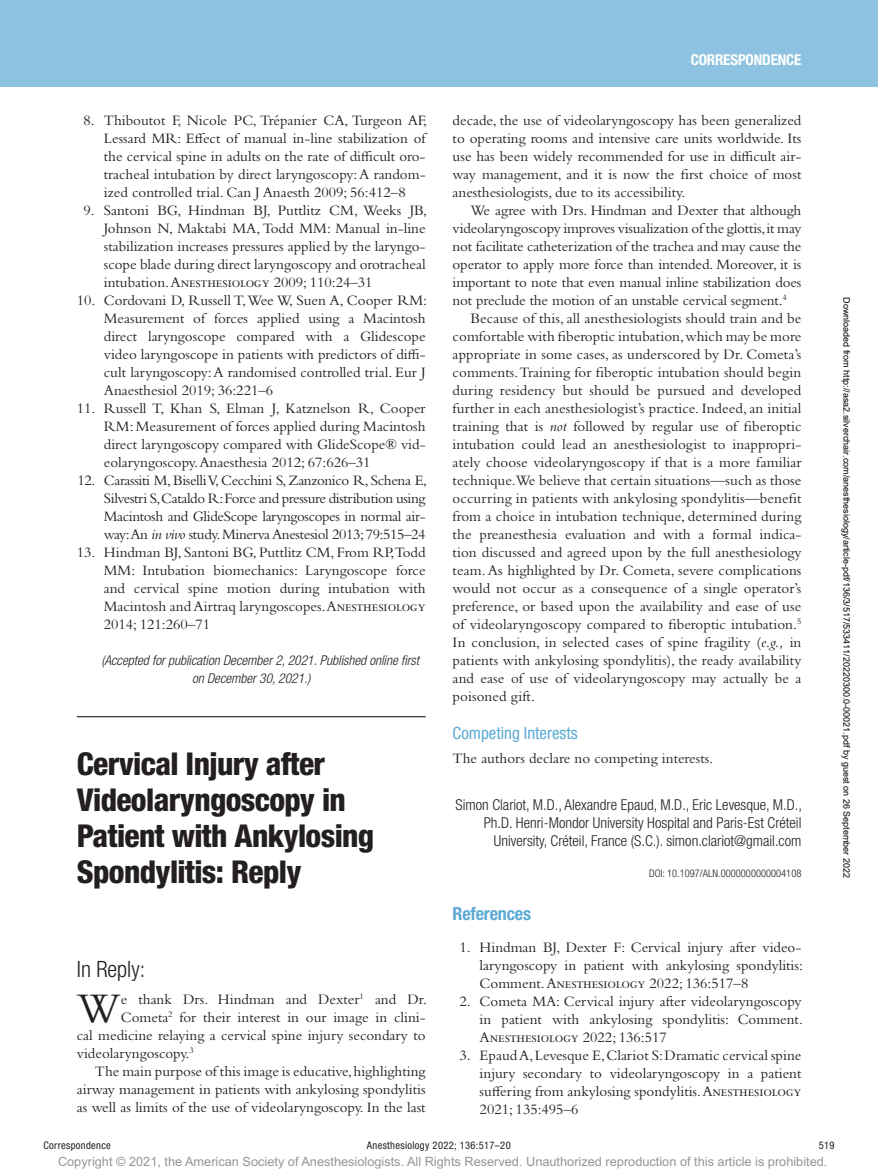
<style>
.page{position:relative;width:878px;height:1175px;background:#fff}
.page>*{position:absolute;margin:0;border:0;box-sizing:border-box;transform-origin:0 0}
.t1{font:43.95px "Bembo Std";color:#231f20}
.t2{font:800 condensed 31.5px/36px "Helvetica Neue LT Std";letter-spacing:-.02em;color:#231f20}
.t3{font:300 condensed 22.5px "Helvetica Neue LT Std";color:#231f20}
.t4{font:700 condensed 18px "Helvetica Neue LT Std";color:#5caad4}
.t5{font:condensed 16.8px "Helvetica Neue LT Std";color:#5caad4}
.t6{font:15px/18px "Bembo Std";color:#231f20;text-align:justify}
.t7{font:300 condensed 15px/18px "Helvetica Neue LT Std";color:#231f20;text-align:right}
.t8{font:700 condensed 15px "Helvetica Neue LT Std";letter-spacing:-.01em;color:#fff}
.t9{font:italic 300 condensed 13.5px/18px "Helvetica Neue LT Std";color:#231f20}
.t10{font:12.75px "Arial MT Std";color:#939598}
.t11{font:condensed 10.5px "Helvetica Neue LT Std";letter-spacing:.03em;color:#231f20}
.t12{font:300 condensed 10.5px "Helvetica Neue LT Std";color:#231f20}
.t13{font:9px "Arial";color:#000}
.s1{font-style:italic}
</style>
<div class="page">
<div style="left:0;top:0;width:878px;height:86px;background:#8dc3e0"></div>
<hr style="left:77px;top:716px;width:348px;height:1px;background:#231f20">
<p class="t6" style="left:104px;top:111px;width:325px;text-indent:-20px">8. Thiboutot F, Nicole PC, Trépanier CA, Turgeon AF, Lessard MR: Effect of manual in-line stabilization of the cervical spine in adults on the rate of difficult oro&shy;tracheal intubation by direct laryngoscopy: A random&shy;ized controlled trial. Can J Anaesth 2009; 56:412–8</p>
<p class="t6" style="left:104px;top:201px;width:325px;text-indent:-20px">9. Santoni BG, Hindman BJ, Puttlitz CM, Weeks JB, Johnson N, Maktabi MA, Todd MM: Manual in-line stabilization increases pressures applied by the laryngo&shy;scope blade during direct laryngoscopy and orotracheal intubation. Anesthesiology 2009; 110:24–31</p>
<p class="t6" style="left:104px;top:291px;width:325px;text-indent:-27px">10. Cordovani D, Russell T, Wee W, Suen A, Cooper RM:<br>Measurement of forces applied using a Macintosh direct laryngoscope compared with a Glidescope video laryngoscope in patients with predictors of diffi&shy;cult laryngoscopy: A randomised controlled trial. Eur J Anaesthesiol 2019; 36:221–6</p>
<p class="t6" style="left:104px;top:399px;width:323px;text-indent:-27px">11. Russell T, Khan S, Elman J, Katznelson R, Cooper RM: Measurement of forces applied during Macintosh direct laryngoscopy compared with GlideScope® vid&shy;eolaryngoscopy. Anaesthesia 2012; 67:626–31</p>
<p class="t6" style="left:104px;top:471px;width:325px;text-indent:-26px">12. Carassiti M, Biselli V, Cecchini S, Zanzonico R, Schena E, Silvestri S, Cataldo R: Force and pressure distribution using Macintosh and GlideScope laryngoscopes in normal air&shy;way:An <span class="s1">in vivo</span> study. Minerva Anestesiol 2013; 79:515–24</p>
<p class="t6" style="left:104px;top:543px;width:323px;text-indent:-27px">13. Hindman BJ, Santoni BG, Puttlitz CM, From RP,Todd MM: Intubation biomechanics: Laryngoscope force and cervical spine motion during intubation with Macintosh and Airtraq laryngoscopes. Anesthesiology 2014; 121:260–71</p>
<p class="t9" style="left:192px;top:651px;width:228px;text-indent:-91px">(Accepted for publication December 2, 2021. Published online first on December 30, 2021.)</p>
<h2 class="t2" style="left:77px;top:745px;width:299px">Cervical Injury after<br>Videolaryngoscopy in<br>Patient with Ankylosing<br>Spondylitis: Reply</h2>
<h3 class="t3" style="left:77px;top:956px;width:70px">In Reply:</h3>
<h1 class="t1" style="left:77px;top:982px;width:45px">W</h1>
<p class="t6" style="left:121px;top:989px;width:308px">e thank Drs. Hindman and Dexter<sup>1</sup> and Dr.</p>
<p class="t6" style="left:121px;top:1007px;width:306px">Cometa<sup>2</sup> for their interest in our image in clini-</p>
<p class="t6" style="left:77px;top:1025px;width:350px">cal medicine relaying a cervical spine injury secondary to</p>
<p class="t6" style="left:77px;top:1043px;width:118px">videolaryngoscopy.<sup>3</sup></p>
<p class="t6" style="left:95px;top:1061px;width:332px">The main purpose of this image is educative, highlighting</p>
<p class="t6" style="left:77px;top:1079px;width:350px">airway management in patients with ankylosing spondylitis</p>
<p class="t6" style="left:77px;top:1097px;width:350px">as well as limits of the use of videolaryngoscopy. In the last</p>
<p class="t8" style="left:690px;top:51px;width:112px">CORRESPONDENCE</p>
<p class="t6" style="left:452px;top:111px;width:350px">decade, the use of videolaryngoscopy has been generalized to operating rooms and intensive care units worldwide. Its use has been widely recommended for use in difficult air&shy;way management, and it is now the first choice of most anesthesiologists, due to its accessibility.</p>
<p class="t6" style="left:470px;top:201px;width:332px">We agree with Drs. Hindman and Dexter that although</p>
<p class="t6" style="left:452px;top:219px;width:350px">videolaryngoscopy improves visualization of the glottis, it may</p>
<p class="t6" style="left:452px;top:237px;width:350px">not facilitate catheterization of the trachea and may cause the</p>
<p class="t6" style="left:452px;top:255px;width:350px">operator to apply more force than intended. Moreover, it is</p>
<p class="t6" style="left:452px;top:273px;width:350px">important to note that even manual inline stabilization does</p>
<p class="t6" style="left:452px;top:291px;width:335px">not preclude the motion of an unstable cervical segment.<sup>4</sup></p>
<p class="t6" style="left:470px;top:309px;width:332px">Because of this, all anesthesiologists should train and be</p>
<p class="t6" style="left:452px;top:327px;width:350px">comfortable with fiberoptic intubation, which may be more</p>
<p class="t6" style="left:452px;top:345px;width:350px">appropriate in some cases, as underscored by Dr. Cometa’s</p>
<p class="t6" style="left:452px;top:363px;width:350px">comments. Training for fiberoptic intubation should begin</p>
<p class="t6" style="left:452px;top:381px;width:350px">during residency but should be pursued and developed</p>
<p class="t6" style="left:452px;top:399px;width:350px">further in each anesthesiologist’s practice. Indeed, an initial</p>
<p class="t6" style="left:452px;top:417px;width:350px">training that is <span class="s1">not</span> followed by regular use of fiberoptic</p>
<p class="t6" style="left:452px;top:435px;width:350px">intubation could lead an anesthesiologist to inappropri-</p>
<p class="t6" style="left:452px;top:453px;width:350px">ately choose videolaryngoscopy if that is a more familiar</p>
<p class="t6" style="left:452px;top:471px;width:350px">technique.We believe that certain situations—such as those</p>
<p class="t6" style="left:452px;top:489px;width:350px">occurring in patients with ankylosing spondylitis—benefit</p>
<p class="t6" style="left:452px;top:507px;width:350px">from a choice in intubation technique, determined during</p>
<p class="t6" style="left:452px;top:525px;width:350px">the preanesthesia evaluation and with a formal indica-</p>
<p class="t6" style="left:452px;top:543px;width:350px">tion discussed and agreed upon by the full anesthesiology</p>
<p class="t6" style="left:452px;top:561px;width:350px">team. As highlighted by Dr. Cometa, severe complications</p>
<p class="t6" style="left:452px;top:579px;width:350px">would not occur as a consequence of a single operator’s</p>
<p class="t6" style="left:452px;top:597px;width:350px">preference, or based upon the availability and ease of use</p>
<p class="t6" style="left:452px;top:615px;width:350px">of videolaryngoscopy compared to fiberoptic intubation.<sup>5</sup></p>
<p class="t6" style="left:452px;top:633px;width:350px">In conclusion, in selected cases of spine fragility (<span class="s1">e.g.,</span> in</p>
<p class="t6" style="left:452px;top:651px;width:350px">patients with ankylosing spondylitis), the ready availability</p>
<p class="t6" style="left:452px;top:669px;width:350px">and ease of use of videolaryngoscopy may actually be a</p>
<p class="t6" style="left:452px;top:687px;width:84px">poisoned gift.</p>
<p class="t5" style="left:452px;top:723px;width:126px">Competing Interests</p>
<p class="t6" style="left:452px;top:749px;width:262px">The authors declare no competing interests.</p>
<p class="t7" style="left:455px;top:795px;width:348px">Simon Clariot, M.D., Alexandre Epaud, M.D., Eric Levesque, M.D.,<br>Ph.D. Henri-Mondor University Hospital and Paris-Est Créteil<br>University, Créteil, France (S.C.). simon.clariot@gmail.com</p>
<p class="t12" style="left:649px;top:867px;width:154px">DOI: 10.1097/ALN.0000000000004108</p>
<p class="t4" style="left:452px;top:902px;width:80px">REFERENCES</p>
<p class="t6" style="left:479px;top:937px;width:325px;text-indent:-20px">1. Hindman BJ, Dexter F: Cervical injury after video&shy;laryngoscopy in patient with ankylosing spondylitis:<br>Comment. Anesthesiology 2022; 136:517–8</p>
<p class="t6" style="left:479px;top:991px;width:325px;text-indent:-20px">2. Cometa MA: Cervical injury after videolaryngoscopy in patient with ankylosing spondylitis: Comment.<br>Anesthesiology 2022; 136:517</p>
<p class="t6" style="left:479px;top:1045px;width:323px;text-indent:-20px">3. Epaud A, Levesque E, Clariot S: Dramatic cervical spine injury secondary to videolaryngoscopy in a patient suffering from ankylosing spondylitis. Anesthesiology 2021; 135:495–6</p>
<p class="t13" style="left:850px;top:297px;width:582px;rotate:90deg">Downloaded from http://asa2.silverchair.com/anesthesiology/article-pdf/136/3/517/533411/20220300.0-00021.pdf by guest on 26 September 2022</p>
<p class="t11" style="left:44px;top:1139px;width:69px">Correspondence</p>
<p class="t11" style="left:367px;top:1139px;width:145px">Anesthesiology 2022; 136:517–20</p>
<p class="t11" style="left:818px;top:1139px;width:17px">519</p>
<p class="t10" style="left:58px;top:1154px;width:771px">Copyright © 2021, the American Society of Anesthesiologists. All Rights Reserved. Unauthorized reproduction of this article is prohibited.</p>
</div>
